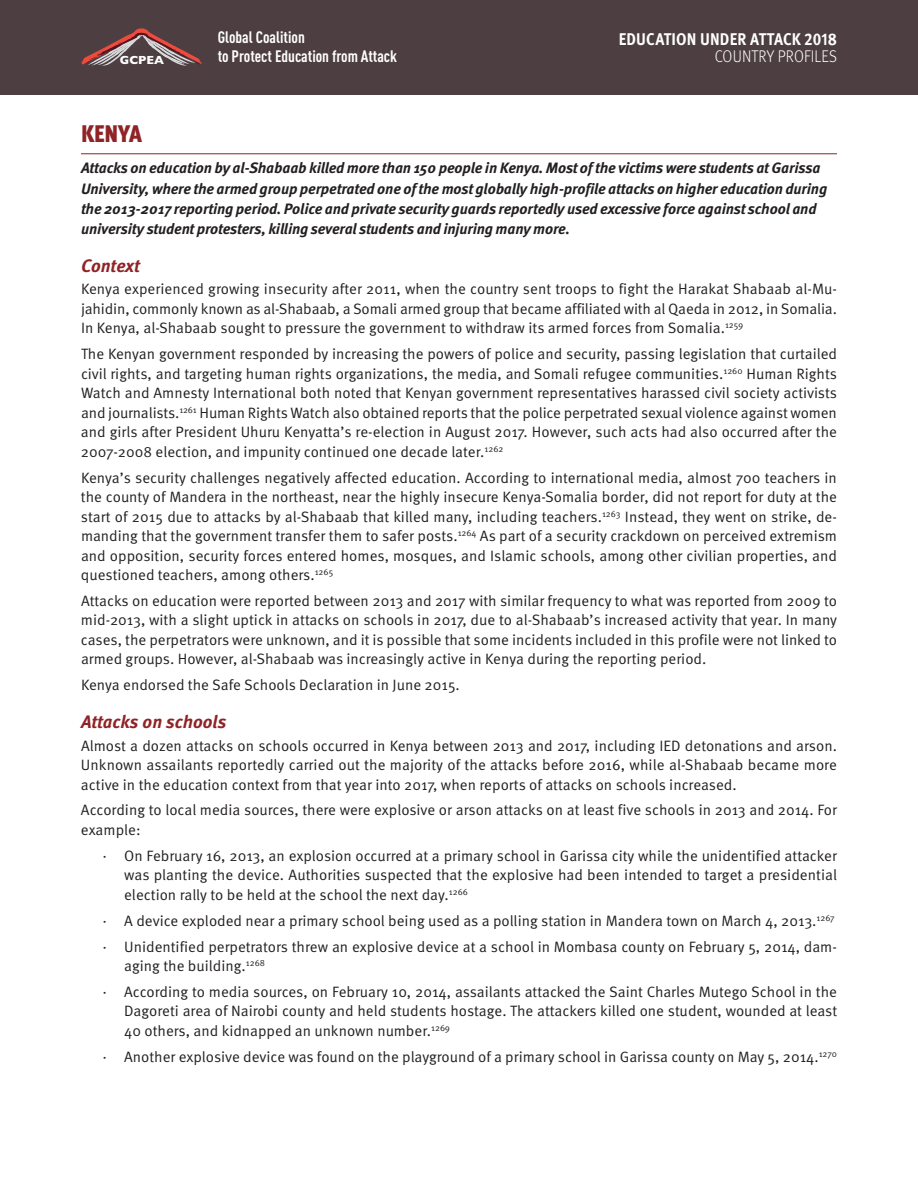
<style>
.page{position:relative;width:918px;height:1188px;background:#fff}
.page>*{position:absolute;margin:0;border:0;box-sizing:border-box;transform-origin:0 0}
.t1{font:900 condensed 24px "Meta Pro";letter-spacing:-.01em;color:#8f2326}
.t2{font:italic 700 18px "Meta Pro";color:#8f2326}
.t3{font:700 16.95px "Meta Pro";letter-spacing:.01em;color:#fff;scale:.9 1}
.t4{font:300 16.95px "Meta Pro";letter-spacing:.01em;color:#fff;scale:.9 1}
.t5{font:700 16.35px/19.4px "DIN Cond";color:#fff}
.t6{font:15px/19.5px "Meta Pro Norm";color:#231f20;text-align:justify}
.t7{font:italic 700 15px/20.2px "Meta Pro";letter-spacing:-.01em;color:#231f20}
.t8{font:700 11.85px "Gill Sans";color:#fff}
</style>
<div class="page">
<hr style="left:81px;top:154px;width:756px;height:1px;background:#8f2326">
<div style="left:0;top:0;width:918px;height:95px;background:#4d3e42"></div>
<svg style="left:81px;top:28px;width:121px;height:38px"></svg>
<p class="t5" style="left:218px;top:29px;width:181px">Global Coalition<br>to Protect Education from Attack</p>
<p class="t3" style="left:619px;top:33px;width:244px">EDUCATION UNDER ATTACK 2018</p>
<p class="t8" style="left:120px;top:53px;width:46px">GCPEA</p>
<p class="t4" style="left:715px;top:50px;width:137px">COUNTRY PROFILES</p>
<h1 class="t1" style="left:81px;top:124px;width:62px">KENYA</h1>
<p class="t7" style="left:81px;top:159px;width:748px">Attacks on education by al-Shabaab killed more than 150 people in Kenya. Most of the victims were students at Garissa University, where the armed group perpetrated one of the most globally high-profile attacks on higher education during the 2013-2017 reporting period. Police and private security guards reportedly used excessive force against school and university student protesters, killing several students and injuring many more.</p>
<p class="t2" style="left:81px;top:258px;width:60px">Context</p>
<p class="t6" style="left:81px;top:281px;width:758px">Kenya experienced growing insecurity after 2011, when the country sent troops to fight the Harakat Shabaab al-Mu&shy;jahidin, commonly known as al-Shabaab, a Somali armed group that became affiliated with al Qaeda in 2012, in Somalia.<br>In Kenya, al-Shabaab sought to pressure the government to withdraw its armed forces from Somalia.<sup>1259</sup></p>
<p class="t6" style="left:81px;top:345px;width:758px">The Kenyan government responded by increasing the powers of police and security, passing legislation that curtailed civil rights, and targeting human rights organizations, the media, and Somali refugee communities.<sup>1260</sup> Human Rights Watch and Amnesty International both noted that Kenyan government representatives harassed civil society activists and journalists.<sup>1261</sup> Human Rights Watch also obtained reports that the police perpetrated sexual violence against women and girls after President Uhuru Kenyatta’s re-election in August 2017. However, such acts had also occurred after the 2007-2008 election, and impunity continued one decade later.<sup>1262</sup></p>
<p class="t6" style="left:81px;top:469px;width:758px">Kenya’s security challenges negatively affected education. According to international media, almost 700 teachers in the county of Mandera in the northeast, near the highly insecure Kenya-Somalia border, did not report for duty at the start of 2015 due to attacks by al-Shabaab that killed many, including teachers.<sup>1263</sup> Instead, they went on strike, de&shy;manding that the government transfer them to safer posts.<sup>1264</sup> As part of a security crackdown on perceived extremism and opposition, security forces entered homes, mosques, and Islamic schools, among other civilian properties, and questioned teachers, among others.<sup>1265</sup></p>
<p class="t6" style="left:81px;top:592px;width:758px">Attacks on education were reported between 2013 and 2017 with similar frequency to what was reported from 2009 to mid-2013, with a slight uptick in attacks on schools in 2017, due to al-Shabaab’s increased activity that year. In many cases, the perpetrators were unknown, and it is possible that some incidents included in this profile were not linked to armed groups. However, al-Shabaab was increasingly active in Kenya during the reporting period.</p>
<p class="t6" style="left:81px;top:677px;width:380px">Kenya endorsed the Safe Schools Declaration in June 2015.</p>
<p class="t2" style="left:81px;top:715px;width:147px">Attacks on schools</p>
<p class="t6" style="left:81px;top:737px;width:758px">Almost a dozen attacks on schools occurred in Kenya between 2013 and 2017, including IED detonations and arson.<br>Unknown assailants reportedly carried out the majority of the attacks before 2016, while al-Shabaab became more active in the education context from that year into 2017, when reports of attacks on schools increased.</p>
<p class="t6" style="left:81px;top:802px;width:757px">According to local media sources, there were explosive or arson attacks on at least five schools in 2013 and 2014. For example:</p>
<p class="t6" style="left:124px;top:847px;width:714px;text-indent:-22px">· On February 16, 2013, an explosion occurred at a primary school in Garissa city while the unidentified attacker was planting the device. Authorities suspected that the explosive had been intended to target a presidential election rally to be held at the school the next day.<sup>1266</sup></p>
<p class="t6" style="left:103px;top:909px;width:736px;line-height:25.8px">· A device exploded near a primary school being used as a polling station in Mandera town on March 4, 2013.<sup>1267 </sup>· Unidentified perpetrators threw an explosive device at a school in Mombasa county on February 5, 2014, dam-</p>
<p class="t6" style="left:103px;top:954px;width:736px;line-height:25.8px;text-indent:22px">aging the building.<sup>1268<br></sup>· According to media sources, on February 10, 2014, assailants attacked the Saint Charles Mutego School in the</p>
<p class="t6" style="left:124px;top:1003px;width:714px">Dagoreti area of Nairobi county and held students hostage. The attackers killed one student, wounded at least<br>40 others, and kidnapped an unknown number.<sup>1269</sup></p>
<p class="t6" style="left:103px;top:1048px;width:736px">· Another explosive device was found on the playground of a primary school in Garissa county on May 5, 2014.<sup>1270</sup></p>
</div>
